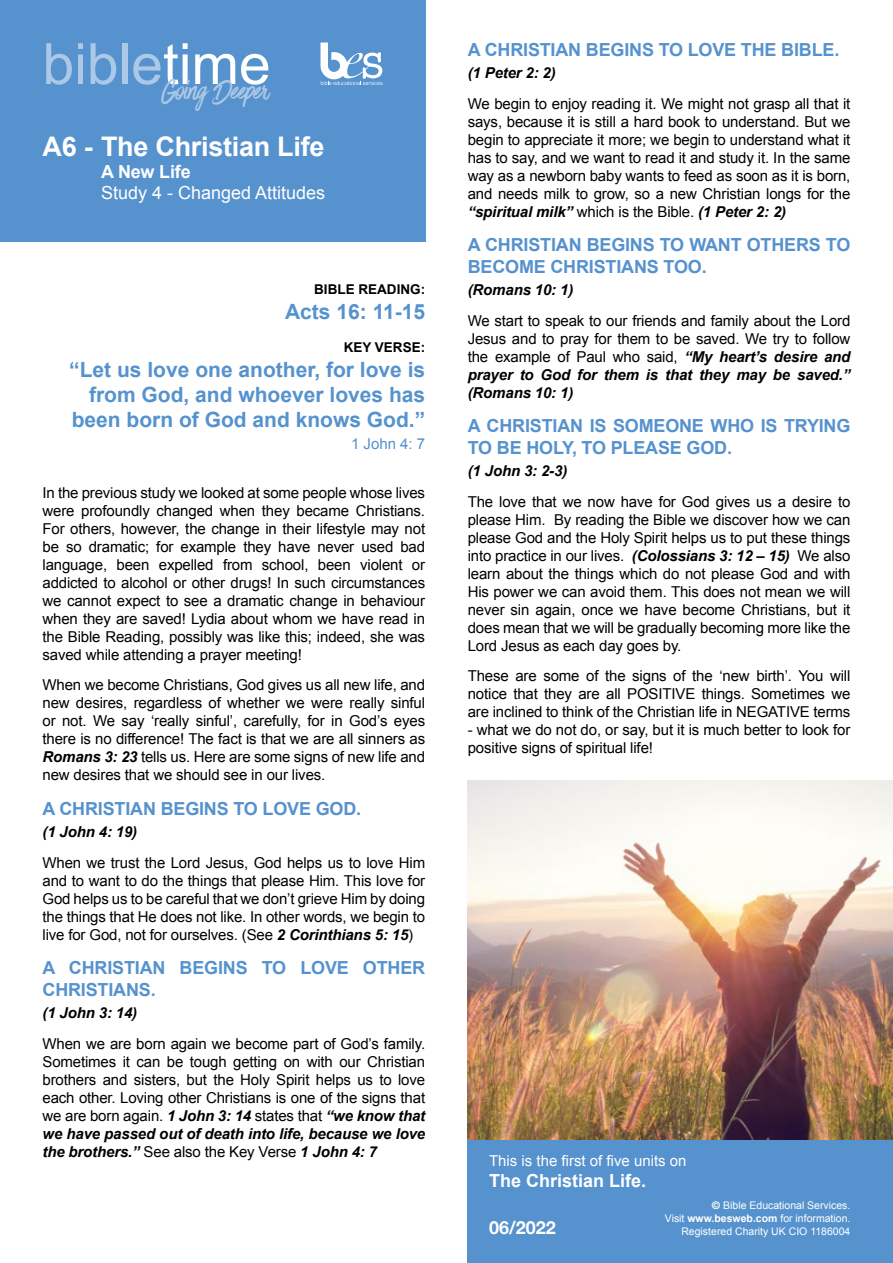
<style>
.page{position:relative;width:893px;height:1263px;background:#fff}
.page>*{position:absolute;margin:0;border:0;box-sizing:border-box;transform-origin:0 0}
.t1{font:57px "Arial";color:#abc9e6}
.t2{font:31.5px "Have Heart One";letter-spacing:-.01em;color:#abc9e6}
.t3{font:700 27px "Arial";letter-spacing:-.01em;color:#fff}
.t4{font:700 21px/25.2px "Arial";color:#5692ce;text-align:right}
.t5{font:700 18px/21.6px "Arial";letter-spacing:-.01em;color:#5692ce}
.t6{font:700 18px "Arial";color:#fff}
.t7{font:18px "Arial";color:#fff}
.t8{font:700 18px "Helvetica Neue";color:#fff}
.t9{font:15px/18px "Arial";letter-spacing:-.01em;color:#000;text-align:justify}
.t10{font:italic 700 15px "Arial";letter-spacing:-.01em;color:#000}
.t11{font:15px "Arial";color:#fff}
.t12{font:15px "Arial";color:#5692ce}
.t13{font:700 13.5px "Arial";color:#000}
.t14{font:10.5px/12.6px "Arial";color:#fff;text-align:right}
.s1{color:#fff}
.s2{font-weight:700;font-style:italic}
.s3{font-family:"Helvetica Neue";font-weight:700}
.s4{font-weight:700}
</style>
<div class="page">
<div style="left:468px;top:1140px;width:425px;height:123px;background:#5692ce"></div>
<img style="left:468px;top:780px;width:425px;height:360px">
<div style="left:0;top:0;width:425px;height:242px;background:#5692ce"></div>
<svg style="left:320px;top:43px;width:63px;height:42px"></svg>
<h1 class="t1" style="left:43px;top:27px;width:230px">bible<span class="s1">time</span></h1>
<h2 class="t2" style="left:162px;top:74px;width:108px">Going Deeper</h2>
<h3 class="t3" style="left:43px;top:129px;width:283px">A6 - The Christian Life</h3>
<p class="t6" style="left:101px;top:159px;width:91px">A New Life</p>
<p class="t7" style="left:101px;top:181px;width:226px">Study 4 - Changed Attitudes</p>
<p class="t13" style="left:314px;top:280px;width:112px">BIBLE READING:</p>
<h3 class="t4" style="left:285px;top:300px;width:142px">Acts 16: 11-15</h3>
<p class="t13" style="left:344px;top:338px;width:83px">KEY VERSE:</p>
<h3 class="t4" style="left:69px;top:358px;width:357px">“Let us love one another, for love is from God, and whoever loves has been born of God and knows God.”</h3>
<p class="t12" style="left:351px;top:434px;width:76px">1 John 4: 7</p>
<p class="t9" style="left:43px;top:484px;width:384px">In the previous study we looked at some people whose lives were profoundly changed when they became Christians.<br>For others, however, the change in their lifestyle may not be so dramatic; for example they have never used bad language, been expelled from school, been violent or addicted to alcohol or other drugs! In such circumstances we cannot expect to see a dramatic change in behaviour when they are saved! Lydia about whom we have read in the Bible Reading, possibly was like this; indeed, she was saved while attending a prayer meeting!</p>
<p class="t9" style="left:43px;top:676px;width:384px">When we become Christians, God gives us all new life, and new desires, regardless of whether we were really sinful or not. We say ‘really sinful’, carefully, for in God’s eyes there is no difference! The fact is that we are all sinners as <span class="s2">Romans 3: 23</span> tells us. Here are some signs of new life and new desires that we should see in our lives.</p>
<p class="t5" style="left:43px;top:798px;width:320px">A CHRISTIAN BEGINS TO LOVE GOD.</p>
<p class="t10" style="left:43px;top:822px;width:96px">(1 John 4: 19)</p>
<p class="t9" style="left:43px;top:854px;width:384px">When we trust the Lord Jesus, God helps us to love Him and to want to do the things that please Him. This love for God helps us to be careful that we don’t grieve Him by doing the things that He does not like. In other words, we begin to live for God, not for ourselves. (See <span class="s2">2 Corinthians 5: 15</span>)</p>
<p class="t5" style="left:43px;top:958px;width:384px">A CHRISTIAN BEGINS TO LOVE OTHER<br>CHRISTIANS.</p>
<p class="t10" style="left:43px;top:1003px;width:96px">(1 John 3: 14)</p>
<p class="t9" style="left:43px;top:1035px;width:384px">When we are born again we become part of God’s family.<br>Sometimes it can be tough getting on with our Christian brothers and sisters, but the Holy Spirit helps us to love each other. Loving other Christians is one of the signs that we are born again. <span class="s2">1 John 3: 14</span> states that <span class="s2">“we know that we have passed out of death into life, because we love the brothers.”</span> See also the Key Verse <span class="s2">1 John 4: 7</span></p>
<p class="t5" style="left:468px;top:39px;width:373px">A CHRISTIAN BEGINS TO LOVE THE BIBLE.</p>
<p class="t10" style="left:468px;top:63px;width:90px">(1 Peter 2: 2)</p>
<p class="t9" style="left:468px;top:95px;width:384px">We begin to enjoy reading it. We might not grasp all that it says, because it is still a hard book to understand. But we begin to appreciate it more; we begin to understand what it has to say, and we want to read it and study it. In the same way as a newborn baby wants to feed as soon as it is born, and needs milk to grow, so a new Christian longs for the <span class="s2">“spiritual milk”</span> which is the Bible. <span class="s2">(1 Peter 2: 2)</span></p>
<p class="t5" style="left:468px;top:234px;width:384px">A CHRISTIAN BEGINS TO WANT OTHERS TO<br>BECOME CHRISTIANS TOO.</p>
<p class="t10" style="left:468px;top:280px;width:107px">(Romans 10: 1)</p>
<p class="t9" style="left:468px;top:311px;width:384px">We start to speak to our friends and family about the Lord Jesus and to pray for them to be saved. We try to follow the example of Paul who said, <span class="s2">“My heart’s desire and prayer to God for them is that they may be saved.” (Romans 10: 1)</span></p>
<p class="t5" style="left:468px;top:415px;width:384px">A CHRISTIAN IS SOMEONE WHO IS TRYING<br>TO BE HOLY, TO PLEASE GOD.</p>
<p class="t10" style="left:468px;top:461px;width:101px">(1 John 3: 2-3)</p>
<p class="t9" style="left:468px;top:492px;width:384px">The love that we now have for God gives us a desire to please Him. By reading the Bible we discover how we can please God and the Holy Spirit helps us to put these things into practice in our lives. <span class="s2">(Colossians 3: 12 – 15)</span> We also learn about the things which do not please God and with His power we can avoid them. This does not mean we will never sin again, once we have become Christians, but it does mean that we will be gradually becoming more like the Lord Jesus as each day goes by.</p>
<p class="t9" style="left:468px;top:667px;width:384px">These are some of the signs of the ‘new birth’. You will notice that they are all POSITIVE things. Sometimes we are inclined to think of the Christian life in NEGATIVE terms</p>
<p class="t9" style="left:468px;top:721px;width:384px">- what we do not do, or say, but it is much better to look for positive signs of spiritual life!</p>
<p class="t11" style="left:489px;top:1150px;width:199px">This is the first of five units on</p>
<p class="t6" style="left:489px;top:1169px;width:159px">The Christian Life.</p>
<p class="t14" style="left:665px;top:1199px;width:187px"><span class="s3">©</span> Bible Educational Services.<br>Visit <span class="s4">www.besweb.com</span> for information.</p>
<p class="t8" style="left:489px;top:1214px;width:68px">06/2022</p>
<p class="t14" style="left:681px;top:1225px;width:171px">Registered Charity UK CIO 1186004</p>
</div>
